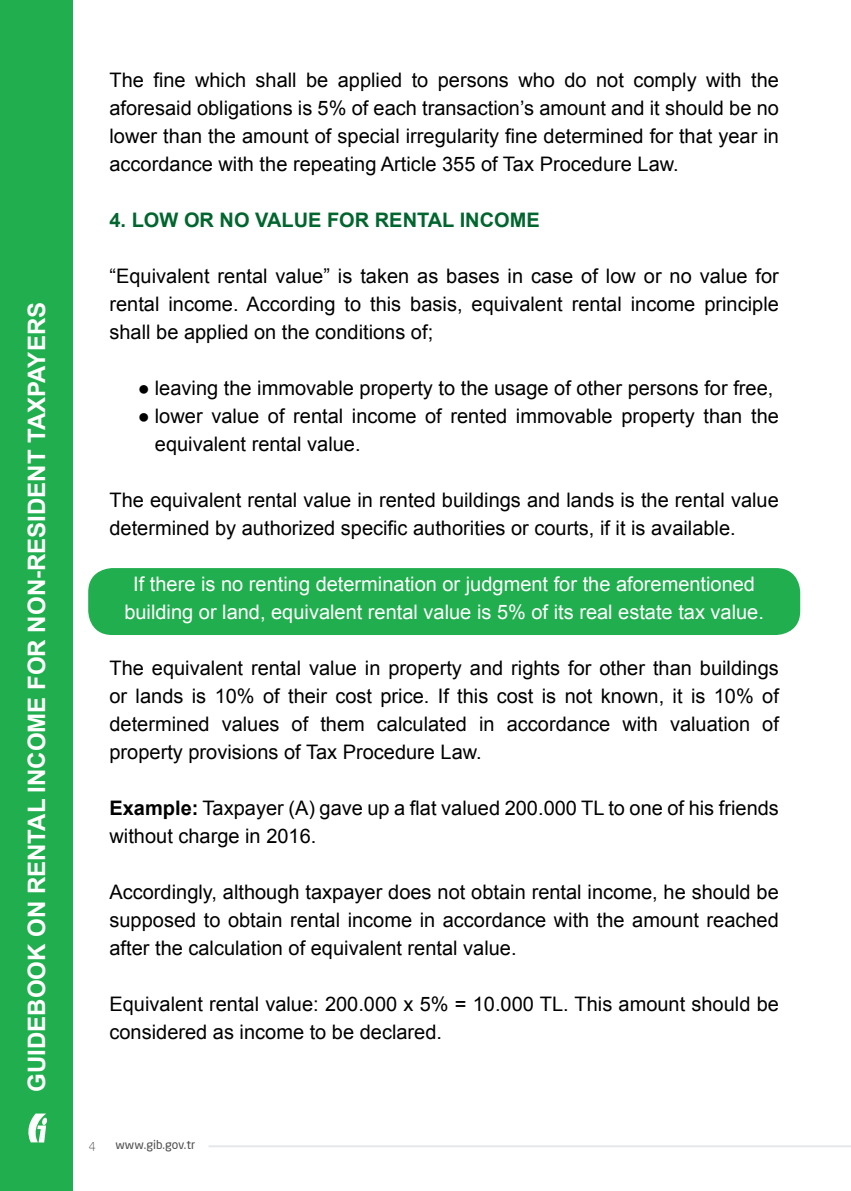
<style>
.page{position:relative;width:851px;height:1191px;background:#fff}
.page>*{position:absolute;margin:0;border:0;box-sizing:border-box;transform-origin:0 0}
.t1{font:700 24px "Arial";color:#fff}
.maddeler{font:20px/28px "Arial";color:#000;text-align:justify}
.t2{font:20px/28px "Arial";color:#fff;text-align:center}
.t3{font:700 20px "Arial";color:#00652e}
.t4{font:12px "Neo Sans Pro";color:#4d4d4f}
.t5{font:300 12px "Neo Sans Pro";color:#4d4d4f}
.s1{font-weight:700}
</style>
<div class="page">
<div style="left:88px;top:568px;width:712px;height:67px;background:#21ae4e;border-radius:24px"></div>
<hr style="left:208px;top:1145px;width:642px;height:2px;background:#e6e7e8">
<div style="left:0;top:0;width:72px;height:1191px;background:#21ae4e"></div>
<svg style="left:28px;top:1113px;width:19px;height:29px"></svg>
<p class="t1" style="left:21px;top:1091px;width:791px;rotate:-90deg">GUIDEBOOK ON RENTAL INCOME FOR NON-RESIDENT TAXPAYERS</p>
<p class="maddeler" style="left:109px;top:66px;width:670px">The fine which shall be applied to persons who do not comply with the aforesaid obligations is 5% of each transaction’s amount and it should be no lower than the amount of special irregularity fine determined for that year in accordance with the repeating Article 355 of Tax Procedure Law.</p>
<p class="t3" style="left:109px;top:206px;width:432px">4. LOW OR NO VALUE FOR RENTAL INCOME</p>
<p class="maddeler" style="left:109px;top:262px;width:670px">“Equivalent rental value” is taken as bases in case of low or no value for rental income. According to this basis, equivalent rental income principle shall be applied on the conditions of;</p>
<p class="maddeler" style="left:138px;top:374px;width:637px">● leaving the immovable property to the usage of other persons for free,</p>
<p class="maddeler" style="left:155px;top:402px;width:625px;text-indent:-17px">● lower value of rental income of rented immovable property than the equivalent rental value.</p>
<p class="maddeler" style="left:109px;top:486px;width:670px">The equivalent rental value in rented buildings and lands is the rental value determined by authorized specific authorities or courts, if it is available.</p>
<p class="t2" style="left:124px;top:570px;width:641px">If there is no renting determination or judgment for the aforementioned building or land, equivalent rental value is 5% of its real estate tax value.</p>
<p class="maddeler" style="left:109px;top:654px;width:670px">The equivalent rental value in property and rights for other than buildings or lands is 10% of their cost price. If this cost is not known, it is 10% of determined values of them calculated in accordance with valuation of property provisions of Tax Procedure Law.</p>
<p class="maddeler" style="left:109px;top:794px;width:670px"><span class="s1">Example:</span> Taxpayer (A) gave up a flat valued 200.000 TL to one of his friends without charge in 2016.</p>
<p class="maddeler" style="left:109px;top:878px;width:670px">Accordingly, although taxpayer does not obtain rental income, he should be supposed to obtain rental income in accordance with the amount reached after the calculation of equivalent rental value.</p>
<p class="maddeler" style="left:109px;top:990px;width:670px">Equivalent rental value: 200.000 x 5% = 10.000 TL. This amount should be considered as income to be declared.</p>
<p class="t5" style="left:89px;top:1139px;width:8px">4</p>
<p class="t4" style="left:115px;top:1137px;width:81px">www.gib.gov.tr</p>
</div>
